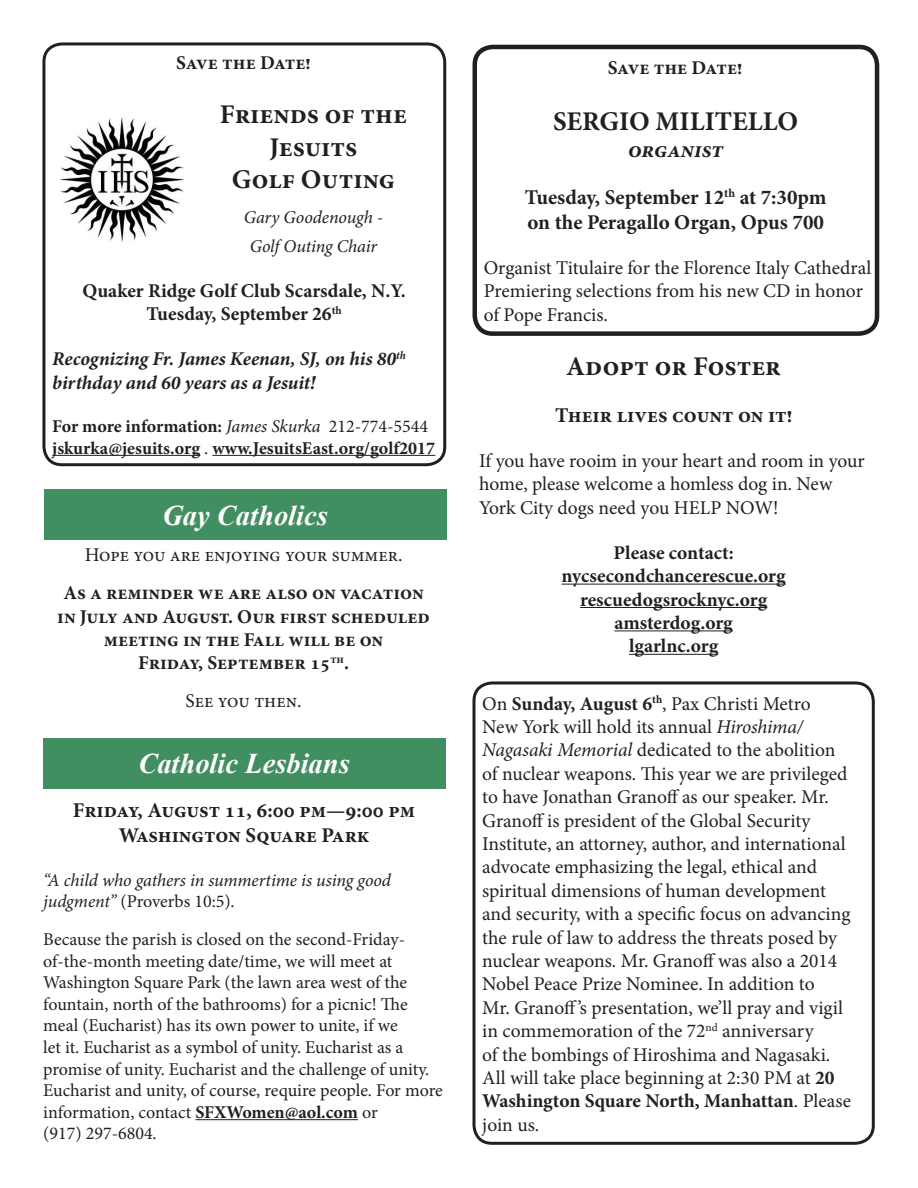
<style>
.page{position:relative;width:918px;height:1188px;background:#fff}
.page>*{position:absolute;margin:0;border:0;box-sizing:border-box;transform-origin:0 0}
.t1{font:italic 700 28.5px "Times New Roman";color:#fff}
.t2{font:700 27px "Minion Pro";color:#231f20}
.t3{font:italic 700 22.5px "Minion Pro";color:#231f20}
.t4{font:700 21px "Minion Pro";color:#231f20}
.t5{font:19.5px/23.4px "Minion Pro";color:#231f20}
.t6{font:700 19.5px/23.4px "Minion Pro";color:#231f20;text-align:center}
.t7{font:italic 700 19.5px/23.4px "Minion Pro";color:#231f20}
.t8{font:18px/21.6px "Minion Pro";color:#231f20}
.t9{font:italic 18px/21.6px "Minion Pro";letter-spacing:-.005em;color:#231f20}
.t10{font:700 18px "Minion Pro";color:#231f20}
.s1{font-weight:400;font-style:italic}
.s2{font-weight:400}
.s3{font-style:normal}
.s4{font-weight:700}
.s5{font-style:italic}
</style>
<div class="page">
<div style="left:472px;top:681px;width:403px;height:464px;border:3px solid #231f20;border-radius:18px"></div>
<div style="left:43px;top:738px;width:403px;height:50px;background:#418e60"></div>
<hr style="left:195px;top:1119px;width:163px;height:1px;background:#231f20">
<hr style="left:52px;top:455px;width:148px;height:1px;background:#231f20">
<hr style="left:212px;top:455px;width:223px;height:1px;background:#231f20">
<div style="left:42px;top:42px;width:404px;height:424px;border:3px solid #231f20;border-radius:18px"></div>
<div style="left:472px;top:45px;width:407px;height:291px;border:4px solid #231f20;border-radius:18px"></div>
<hr style="left:562px;top:584px;width:224px;height:1px;background:#231f20">
<hr style="left:580px;top:607px;width:187px;height:1px;background:#231f20">
<hr style="left:614px;top:630px;width:119px;height:1px;background:#231f20">
<hr style="left:629px;top:654px;width:89px;height:1px;background:#231f20">
<img style="left:60px;top:118px;width:124px;height:124px">
<div style="left:44px;top:490px;width:403px;height:50px;background:#418e60"></div>
<p class="t6" style="left:176px;top:51px;width:136px">Save the Date!</p>
<p class="t2" style="left:220px;top:96px;width:189px">Friends of the</p>
<p class="t2" style="left:270px;top:128px;width:89px">Jesuits</p>
<p class="t2" style="left:232px;top:160px;width:165px">Golf Outing</p>
<p class="t9" style="left:244px;top:207px;width:141px">Gary Goodenough -</p>
<p class="t9" style="left:250px;top:235px;width:129px">Golf Outing Chair</p>
<p class="t6" style="left:83px;top:279px;width:325px">Quaker Ridge Golf Club Scarsdale, N.Y.</p>
<p class="t6" style="left:147px;top:302px;width:197px">Tuesday, September 26<sup>th</sup></p>
<p class="t7" style="left:52px;top:347px;width:355px">Recognizing Fr. James Keenan, SJ, on his 80<sup>th </sup>birthday and 60 years as a Jesuit!</p>
<p class="t10" style="left:52px;top:414px;width:377px">For more information: <span class="s1">James Skurka</span> <span class="s2">212-774-5544</span></p>
<p class="t10" style="left:52px;top:435px;width:385px">jskurka@jesuits.org <span class="s2">.</span> www.JesuitsEast.org/golf2017</p>
<p class="t1" style="left:162px;top:495px;width:167px">Gay Catholics</p>
<p class="t5" style="left:85px;top:544px;width:319px">Hope you are enjoying your summer.</p>
<p class="t6" style="left:57px;top:581px;width:374px">As a reminder we are also on vacation in July and August. Our first scheduled meeting in the Fall will be on</p>
<p class="t6" style="left:138px;top:651px;width:212px">Friday, September 15<sup>th</sup>.</p>
<p class="t5" style="left:186px;top:689px;width:117px">See you then.</p>
<p class="t1" style="left:138px;top:744px;width:213px">Catholic Lesbians</p>
<p class="t4" style="left:73px;top:796px;width:344px">Friday, August 11, 6:00 pm—9:00 pm</p>
<p class="t4" style="left:119px;top:821px;width:252px">Washington Square Park</p>
<p class="t9" style="left:43px;top:869px;width:349px">“A child who gathers in summertime is using good judgment” <span class="s3">(Proverbs 10:5).</span></p>
<p class="t8" style="left:43px;top:929px;width:401px">Because the parish is closed on the second-Friday&shy;of-the-month meeting date/time, we will meet at Washington Square Park (the lawn area west of the fountain, north of the bathrooms) for a picnic! The meal (Eucharist) has its own power to unite, if we<br>let it. Eucharist as a symbol of unity. Eucharist as a promise of unity. Eucharist and the challenge of unity.<br>Eucharist and unity, of course, require people. For more information, contact <span class="s4">SFXWomen@aol.com</span> or</p>
<p class="t8" style="left:43px;top:1123px;width:115px">(917) 297-6804.</p>
<p class="t6" style="left:608px;top:56px;width:136px">Save the Date!</p>
<p class="t2" style="left:553px;top:102px;width:247px">SERGIO MILITELLO</p>
<p class="t3" style="left:628px;top:134px;width:97px">organist</p>
<p class="t4" style="left:525px;top:182px;width:303px">Tuesday, September 12<sup>th</sup> at 7:30pm</p>
<p class="t4" style="left:527px;top:207px;width:298px">on the Peragallo Organ, Opus 700</p>
<p class="t5" style="left:484px;top:256px;width:389px">Organist Titulaire for the Florence Italy Cathedral</p>
<p class="t5" style="left:484px;top:279px;width:381px">Premiering selections from his new CD in honor of Pope Francis.</p>
<p class="t2" style="left:566px;top:348px;width:217px">Adopt or Foster</p>
<p class="t4" style="left:555px;top:400px;width:239px">Their lives count on it!</p>
<p class="t5" style="left:479px;top:449px;width:387px">If you have rooim in your heart and room in your home, please welcome a homless dog in. New<br>York City dogs need you HELP NOW!</p>
<p class="t6" style="left:614px;top:541px;width:122px">Please contact:</p>
<p class="t6" style="left:562px;top:564px;width:226px">nycsecondchancerescue.org</p>
<p class="t6" style="left:580px;top:587px;width:189px">rescuedogsrocknyc.org</p>
<p class="t6" style="left:614px;top:611px;width:120px">amsterdog.org</p>
<p class="t6" style="left:629px;top:634px;width:91px">lgarlnc.org</p>
<p class="t5" style="left:482px;top:692px;width:370px">On <span class="s4">Sunday, August 6</span><sup>th</sup>, Pax Christi Metro New York will hold its annual <span class="s5">Hiroshima/ Nagasaki Memorial</span> dedicated to the abolition of nuclear weapons. This year we are privileged to have Jonathan Granoff as our speaker. Mr.<br>Granoff is president of the Global Security Institute, an attorney, author, and international advocate emphasizing the legal, ethical and spiritual dimensions of human development and security, with a specific focus on advancing the rule of law to address the threats posed by nuclear weapons. Mr. Granoff was also a 2014<br>Nobel Peace Prize Nominee. In addition to<br>Mr. Granoff’s presentation, we’ll pray and vigil in commemoration of the 72<sup>nd</sup> anniversary<br>of the bombings of Hiroshima and Nagasaki.<br>All will take place beginning at 2:30 PM at <span class="s4">20<br>Washington Square North, Manhattan</span>. Please join us.</p>
</div>
